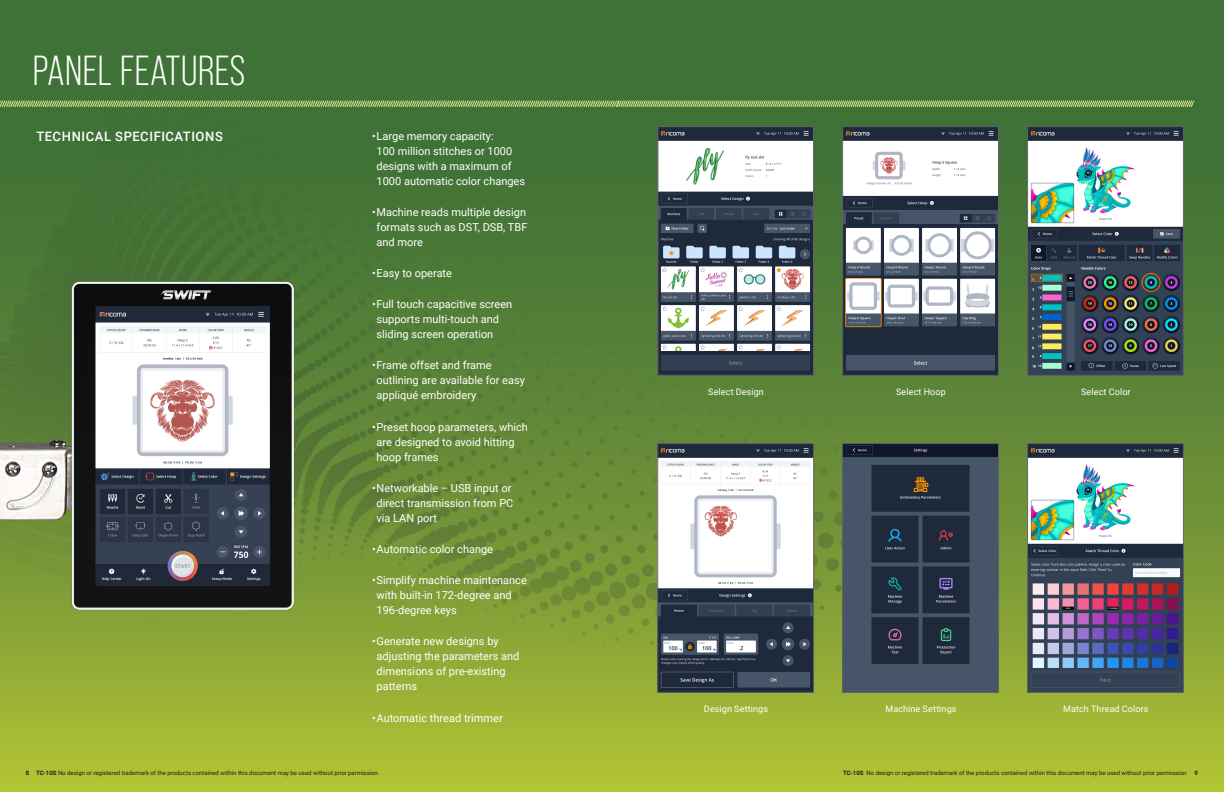
<style>
.page{position:relative;width:1224px;height:792px;background:#fff}
.page>*{position:absolute;margin:0;border:0;box-sizing:border-box;transform-origin:0 0}
.t1{font:42px "Bebas Neue Pro";letter-spacing:.005em;color:#fff}
.t2{font:500 13px "Roboto";letter-spacing:.05em;color:#fff}
.t3{font:11px/15px "Roboto";color:#fff}
.Body_Text_for_chart{font:9px "Roboto";letter-spacing:.01em;color:#fff}
.t4{font:6px "Roboto";color:#231f20}
.t5{font:700 6px "Roboto";color:#231f20}
.s1{font-weight:700}
</style>
<div class="page">
<img style="left:0;top:0;width:1224px;height:792px">
<svg style="left:0;top:100px;width:1194px;height:8px;background:#7c9f5a"></svg>
<img style="left:660px;top:446px;width:152px;height:244px">
<div style="left:658px;top:444px;width:156px;height:248px;border:1px solid #636366"></div>
<img style="left:845px;top:446px;width:152px;height:244px">
<div style="left:843px;top:444px;width:156px;height:248px;border:1px solid #636366"></div>
<img style="left:1029px;top:446px;width:152px;height:244px">
<div style="left:1027px;top:444px;width:156px;height:248px;border:1px solid #636366"></div>
<img style="left:660px;top:129px;width:152px;height:244px">
<div style="left:658px;top:127px;width:156px;height:248px;border:1px solid #636366"></div>
<img style="left:1029px;top:129px;width:152px;height:244px">
<div style="left:1027px;top:127px;width:156px;height:248px;border:1px solid #636366"></div>
<img style="left:845px;top:129px;width:152px;height:244px">
<div style="left:843px;top:127px;width:156px;height:248px;border:1px solid #636366"></div>
<img style="left:0;top:427px;width:64px;height:103px">
<img style="left:64px;top:280px;width:233px;height:333px">
<p class="t1" style="left:33px;top:47px;width:214px">PANEL FEATURES</p>
<p class="t2" style="left:36px;top:127px;width:188px">TECHNICAL SPECIFICATIONS</p>
<p class="t3" style="left:377px;top:128px;width:150px;text-indent:-4px">•Large memory capacity:<br>100 million stitches or 1000 designs with a maximum of<br>1000 automatic color changes</p>
<p class="t3" style="left:377px;top:204px;width:152px;text-indent:-4px">•Machine reads multiple design formats such as DST, DSB, TBF and more</p>
<p class="t3" style="left:372px;top:265px;width:82px">•Easy to operate</p>
<p class="t3" style="left:377px;top:296px;width:137px;text-indent:-4px">•Full touch capacitive screen supports multi-touch and sliding screen operation</p>
<p class="t3" style="left:377px;top:358px;width:150px;text-indent:-4px">•Frame offset and frame outlining are available for easy appliqué embroidery</p>
<p class="t3" style="left:377px;top:419px;width:153px;text-indent:-4px">•Preset hoop parameters, which are designed to avoid hitting hoop frames</p>
<p class="t3" style="left:377px;top:480px;width:138px;text-indent:-4px">•Networkable – USB input or direct transmission from PC via LAN port</p>
<p class="t3" style="left:372px;top:541px;width:123px">•Automatic color change</p>
<p class="t3" style="left:377px;top:572px;width:152px;text-indent:-4px">•Simplify machine maintenance with built-in 172-degree and<br>196-degree keys</p>
<p class="t3" style="left:377px;top:634px;width:144px;text-indent:-4px">•Generate new designs by adjusting the parameters and dimensions of pre-existing patterns</p>
<p class="t3" style="left:372px;top:710px;width:132px">•Automatic thread trimmer</p>
<p class="Body_Text_for_chart" style="left:708px;top:385px;width:57px">Select Design</p>
<p class="Body_Text_for_chart" style="left:896px;top:385px;width:51px">Select Hoop</p>
<p class="Body_Text_for_chart" style="left:1081px;top:385px;width:51px">Select Color</p>
<p class="Body_Text_for_chart" style="left:704px;top:702px;width:66px">Design Settings</p>
<p class="Body_Text_for_chart" style="left:885px;top:702px;width:73px">Machine Settings</p>
<p class="Body_Text_for_chart" style="left:1063px;top:702px;width:87px">Match Thread Colors</p>
<p class="t5" style="left:26px;top:768px;width:5px">8</p>
<p class="t4" style="left:36px;top:768px;width:345px"><span class="s1">TC-10S</span> No design or registered trademark of the products contained within this document may be used without prior permission.</p>
<p class="t4" style="left:843px;top:768px;width:347px"><span class="s1">TC-10S</span> No design or registered trademark of the products contained within this document may be used without prior permission.</p>
<p class="t5" style="left:1195px;top:768px;width:5px">9</p>
</div>
